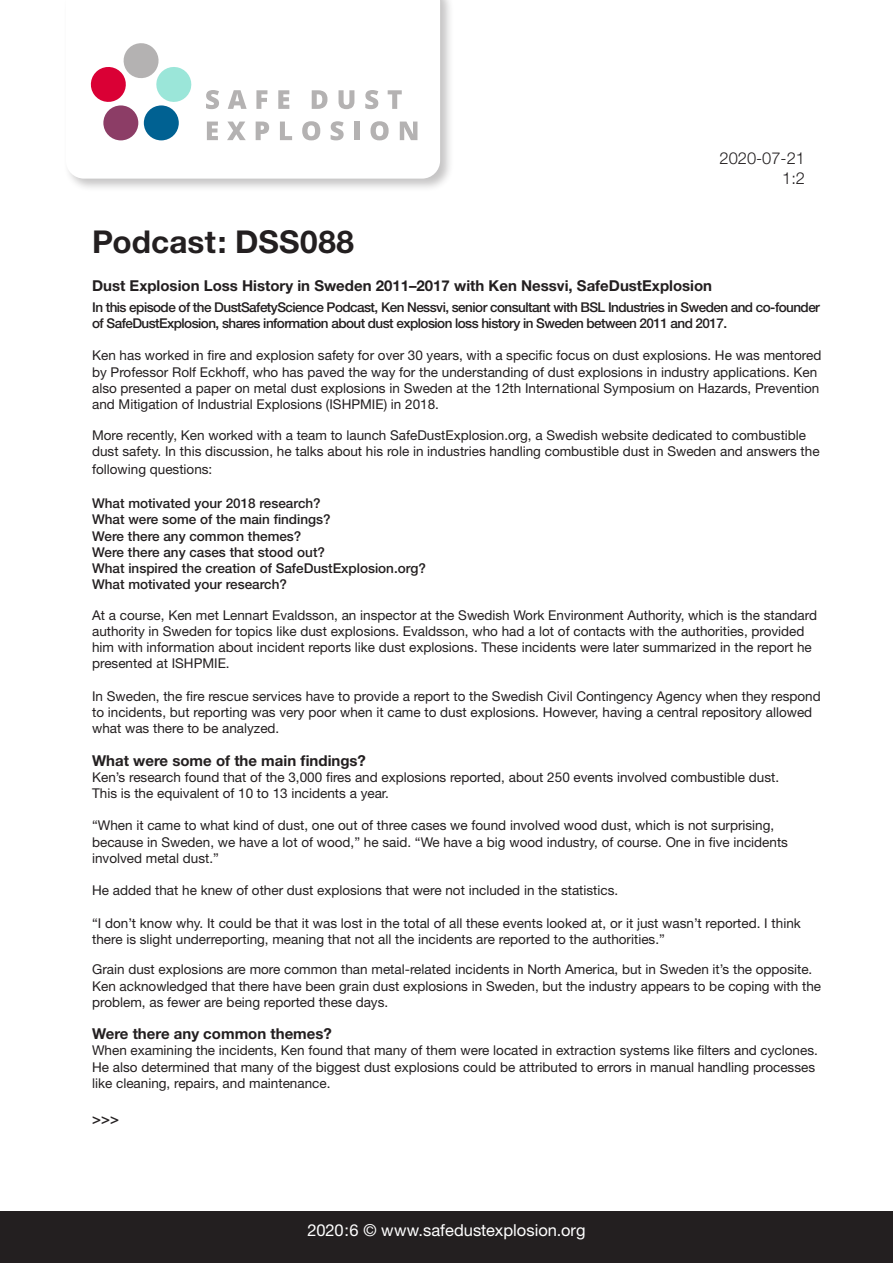
<style>
.page{position:relative;width:893px;height:1263px;background:#fff}
.page>*{position:absolute;margin:0;border:0;box-sizing:border-box;transform-origin:0 0}
.t1{font:700 31.5px "Helvetica Neue";letter-spacing:.005em;color:#231f20}
.t2{font:16.5px "Helvetica Neue";color:#fff}
.t3{font:300 16.5px/19.8px "Helvetica Neue";color:#231f20;text-align:right}
.t4{font:700 15px "Helvetica Neue";color:#231f20}
.t5{font:500 15px "Helvetica Neue";color:#231f20}
.t6{font:13.5px/16.2px "Helvetica Neue";color:#231f20}
.t7{font:500 13.5px/16.2px "Helvetica Neue";letter-spacing:-.04em;color:#231f20}
.t8{font:500 13.5px "Helvetica Neue";color:#231f20}
</style>
<div class="page">
<div style="left:64px;top:0;width:390px;height:193px;background:#231f20;opacity:.26"></div>
<svg style="left:66px;top:0;width:374px;height:179px"></svg>
<svg style="left:206px;top:90px;width:13px;height:19px"></svg>
<svg style="left:228px;top:90px;width:19px;height:19px"></svg>
<svg style="left:256px;top:90px;width:11px;height:19px"></svg>
<svg style="left:278px;top:90px;width:11px;height:19px"></svg>
<svg style="left:312px;top:90px;width:15px;height:19px"></svg>
<svg style="left:339px;top:90px;width:15px;height:19px"></svg>
<svg style="left:365px;top:90px;width:13px;height:19px"></svg>
<svg style="left:388px;top:90px;width:14px;height:19px"></svg>
<svg style="left:207px;top:122px;width:11px;height:18px"></svg>
<svg style="left:227px;top:122px;width:19px;height:18px"></svg>
<svg style="left:256px;top:122px;width:13px;height:18px"></svg>
<svg style="left:280px;top:122px;width:12px;height:18px"></svg>
<svg style="left:302px;top:121px;width:18px;height:19px"></svg>
<svg style="left:331px;top:121px;width:13px;height:19px"></svg>
<div style="left:354px;top:122px;width:5px;height:18px;background:#b4b2b2"></div>
<svg style="left:370px;top:121px;width:19px;height:19px"></svg>
<svg style="left:400px;top:122px;width:17px;height:18px"></svg>
<div style="left:103px;top:105px;width:35px;height:35px;background:#8c3d66;border-radius:50%"></div>
<div style="left:144px;top:105px;width:35px;height:35px;background:#006192;border-radius:50%"></div>
<svg style="left:89px;top:41px;width:104px;height:63px"></svg>
<div style="left:0;top:1212px;width:893px;height:51px;background:#231f20"></div>
<p class="t3" style="left:719px;top:148px;width:87px">2020-07-21<br>1:2</p>
<p class="t1" style="left:92px;top:222px;width:263px">Podcast: DSS088</p>
<p class="t4" style="left:92px;top:276px;width:622px">Dust Explosion Loss History in Sweden 2011–2017 with Ken Nessvi, SafeDustExplosion</p>
<p class="t7" style="left:92px;top:299px;width:729px">In this episode of the DustSafetyScience Podcast, Ken Nessvi, senior consultant with BSL Industries in Sweden and co-founder of SafeDustExplosion, shares information about dust explosion loss history in Sweden between 2011 and 2017.</p>
<p class="t6" style="left:92px;top:347px;width:731px">Ken has worked in fire and explosion safety for over 30 years, with a specific focus on dust explosions. He was mentored by Professor Rolf Eckhoff, who has paved the way for the understanding of dust explosions in industry applications. Ken also presented a paper on metal dust explosions in Sweden at the 12th International Symposium on Hazards, Prevention and Mitigation of Industrial Explosions (ISHPMIE) in 2018.</p>
<p class="t6" style="left:92px;top:427px;width:729px">More recently, Ken worked with a team to launch SafeDustExplosion.org, a Swedish website dedicated to combustible dust safety. In this discussion, he talks about his role in industries handling combustible dust in Sweden and answers the</p>
<p class="t6" style="left:92px;top:461px;width:122px">following questions:</p>
<p class="t8" style="left:92px;top:495px;width:230px">What motivated your 2018 research?</p>
<p class="t8" style="left:92px;top:511px;width:240px">What were some of the main findings?</p>
<p class="t8" style="left:92px;top:528px;width:211px">Were there any common themes?</p>
<p class="t8" style="left:92px;top:544px;width:234px">Were there any cases that stood out?</p>
<p class="t8" style="left:92px;top:560px;width:335px">What inspired the creation of SafeDustExplosion.org?</p>
<p class="t8" style="left:92px;top:576px;width:196px">What motivated your research?</p>
<p class="t6" style="left:92px;top:607px;width:726px">At a course, Ken met Lennart Evaldsson, an inspector at the Swedish Work Environment Authority, which is the standard authority in Sweden for topics like dust explosions. Evaldsson, who had a lot of contacts with the authorities, provided him with information about incident reports like dust explosions. These incidents were later summarized in the report he presented at ISHPMIE.</p>
<p class="t6" style="left:92px;top:688px;width:730px">In Sweden, the fire rescue services have to provide a report to the Swedish Civil Contingency Agency when they respond to incidents, but reporting was very poor when it came to dust explosions. However, having a central repository allowed what was there to be analyzed.</p>
<p class="t4" style="left:92px;top:751px;width:275px">What were some of the main findings?</p>
<p class="t6" style="left:92px;top:769px;width:688px">Ken’s research found that of the 3,000 fires and explosions reported, about 250 events involved combustible dust.</p>
<p class="t6" style="left:92px;top:785px;width:298px">This is the equivalent of 10 to 13 incidents a year.</p>
<p class="t6" style="left:92px;top:817px;width:684px">“When it came to what kind of dust, one out of three cases we found involved wood dust, which is not surprising,</p>
<p class="t6" style="left:92px;top:833px;width:697px">because in Sweden, we have a lot of wood,” he said. “We have a big wood industry, of course. One in five incidents involved metal dust.”</p>
<p class="t6" style="left:92px;top:882px;width:528px">He added that he knew of other dust explosions that were not included in the statistics.</p>
<p class="t6" style="left:92px;top:914px;width:710px">“I don’t know why. It could be that it was lost in the total of all these events looked at, or it just wasn’t reported. I think there is slight underreporting, meaning that not all the incidents are reported to the authorities.”</p>
<p class="t6" style="left:92px;top:961px;width:730px">Grain dust explosions are more common than metal-related incidents in North America, but in Sweden it’s the opposite.<br>Ken acknowledged that there have been grain dust explosions in Sweden, but the industry appears to be coping with the problem, as fewer are being reported these days.</p>
<p class="t4" style="left:92px;top:1024px;width:241px">Were there any common themes?</p>
<p class="t6" style="left:92px;top:1042px;width:727px">When examining the incidents, Ken found that many of them were located in extraction systems like filters and cyclones.<br>He also determined that many of the biggest dust explosions could be attributed to errors in manual handling processes like cleaning, repairs, and maintenance.</p>
<p class="t5" style="left:92px;top:1109px;width:28px">&gt;&gt;&gt;</p>
<p class="t2" style="left:307px;top:1220px;width:280px">2020:6 © www.safedustexplosion.org</p>
</div>
